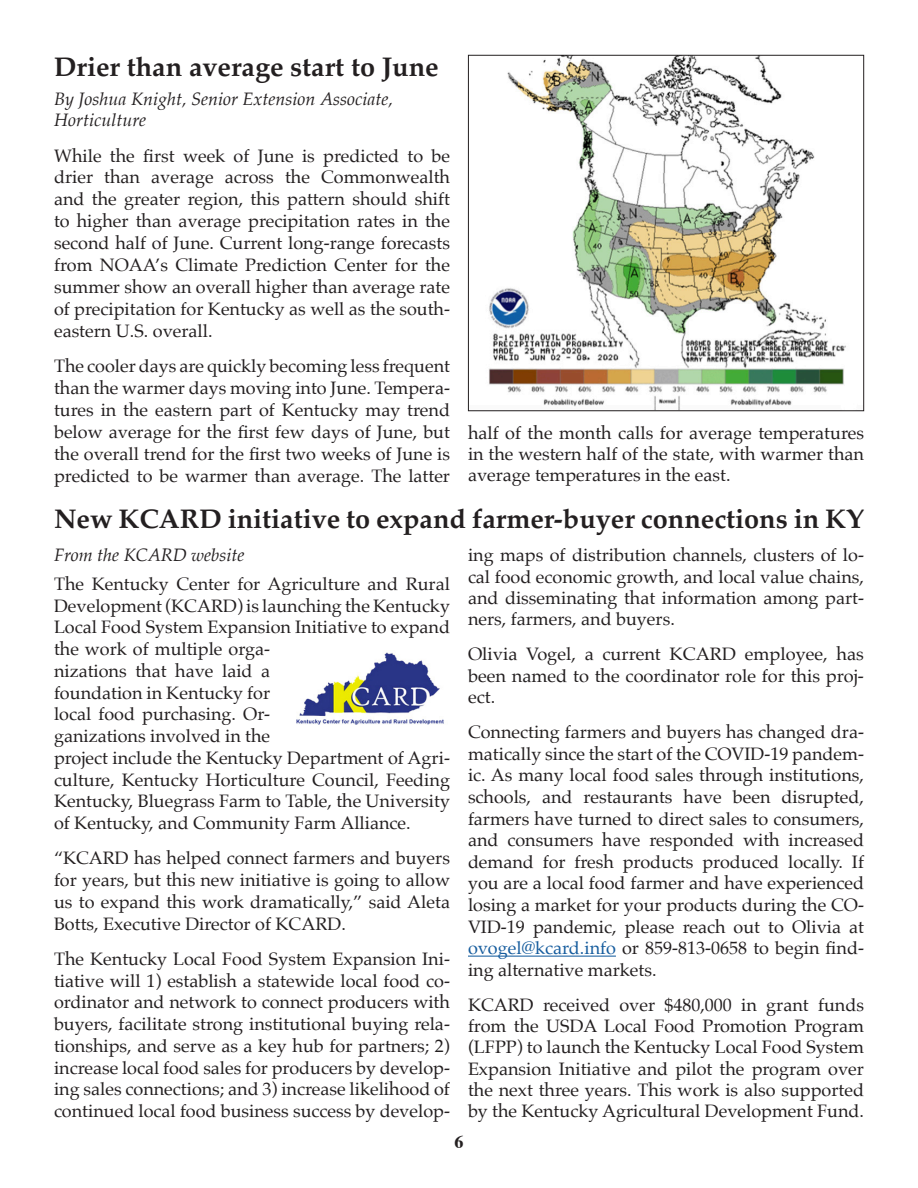
<style>
.page{position:relative;width:918px;height:1188px;background:#fff}
.page>*{position:absolute;margin:0;border:0;box-sizing:border-box;transform-origin:0 0}
.t1{font:700 27px "Palatino";color:#231f20}
.t2{font:18px/21.8px "Palatino";color:#231f20;text-align:justify}
.t3{font:italic 18px "Palatino";color:#231f20}
.t4{font:700 18px "Times";color:#231f20}
.s1{color:#175d9e}
</style>
<div class="page">
<img style="left:489px;top:57px;width:357px;height:352px">
<div style="left:468px;top:55px;width:396px;height:356px;border:1px solid #231f20"></div>
<hr style="left:468px;top:956px;width:148px;height:1px;background:#175d9e">
<img style="left:296px;top:652px;width:148px;height:73px">
<p class="t1" style="left:54px;top:44px;width:386px">Drier than average start to June</p>
<p class="t3" style="left:54px;top:83px;width:340px">By Joshua Knight, Senior Extension Associate,</p>
<p class="t3" style="left:54px;top:105px;width:94px">Horticulture</p>
<p class="t2" style="left:54px;top:144px;width:398px">While the first week of June is predicted to be drier than average across the Commonwealth and the greater region, this pattern should shift to higher than average precipitation rates in the second half of June. Current long-range forecasts from NOAA’s Climate Prediction Center for the summer show an overall higher than average rate of precipitation for Kentucky as well as the south&shy;eastern U.S. overall.</p>
<p class="t2" style="left:54px;top:355px;width:398px">The cooler days are quickly becoming less frequent than the warmer days moving into June. Tempera&shy;tures in the eastern part of Kentucky may trend below average for the first few days of June, but the overall trend for the first two weeks of June is predicted to be warmer than average. The latter</p>
<p class="t2" style="left:468px;top:422px;width:398px">half of the month calls for average temperatures in the western half of the state, with warmer than average temperatures in the east.</p>
<p class="t1" style="left:54px;top:496px;width:812px">New KCARD initiative to expand farmer-buyer connections in KY</p>
<p class="t3" style="left:54px;top:540px;width:192px">From the KCARD website</p>
<p class="t2" style="left:54px;top:573px;width:398px;text-align:left">The Kentucky Center for Agriculture and Rural Development (KCARD) is launching the Kentucky Local Food System Expansion Initiative to expand the work of multiple orga-<br>nizations that have laid a<br>foundation in Kentucky for<br>local food purchasing. Or-<br>ganizations involved in the<br>project include the Kentucky Department of Agri&shy;culture, Kentucky Horticulture Council, Feeding Kentucky, Bluegrass Farm to Table, the University of Kentucky, and Community Farm Alliance.</p>
<p class="t2" style="left:54px;top:847px;width:398px">“KCARD has helped connect farmers and buyers for years, but this new initiative is going to allow us to expand this work dramatically,” said Aleta Botts, Executive Director of KCARD.</p>
<p class="t2" style="left:54px;top:948px;width:397px">The Kentucky Local Food System Expansion Ini&shy;tiative will 1) establish a statewide local food co&shy;ordinator and network to connect producers with buyers, facilitate strong institutional buying rela&shy;tionships, and serve as a key hub for partners; 2) increase local food sales for producers by develop&shy;ing sales connections; and 3) increase likelihood of continued local food business success by develop-</p>
<p class="t2" style="left:468px;top:544px;width:398px;line-height:21.3px">ing maps of distribution channels, clusters of lo&shy;cal food economic growth, and local value chains, and disseminating that information among part&shy;ners, farmers, and buyers.</p>
<p class="t2" style="left:468px;top:643px;width:398px">Olivia Vogel, a current KCARD employee, has been named to the coordinator role for this proj&shy;ect.</p>
<p class="t2" style="left:468px;top:721px;width:398px">Connecting farmers and buyers has changed dra&shy;matically since the start of the COVID-19 pandem&shy;ic. As many local food sales through institutions, schools, and restaurants have been disrupted, farmers have turned to direct sales to consumers, and consumers have responded with increased demand for fresh products produced locally. If you are a local food farmer and have experienced losing a market for your products during the CO-VID-19 pandemic, please reach out to Olivia at <span class="s1">ovogel@kcard.info</span> or 859-813-0658 to begin find&shy;ing alternative markets.</p>
<p class="t2" style="left:468px;top:994px;width:398px;line-height:21.3px">KCARD received over $480,000 in grant funds from the USDA Local Food Promotion Program (LFPP) to launch the Kentucky Local Food System Expansion Initiative and pilot the program over the next three years. This work is also supported by the Kentucky Agricultural Development Fund.</p>
<p class="t4" style="left:454px;top:1124px;width:10px">6</p>
</div>
